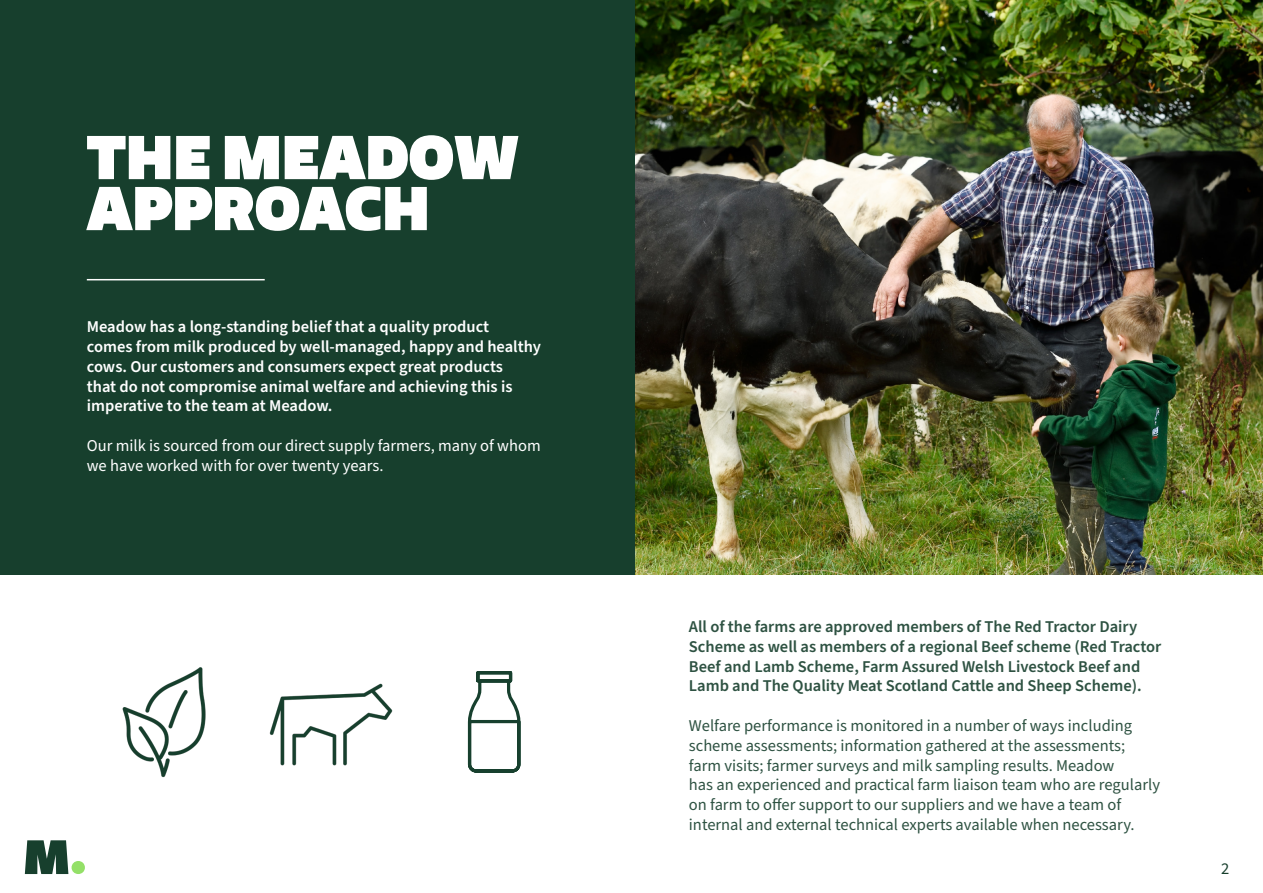
<style>
.page{position:relative;width:1263px;height:893px;background:#fff}
.page>*{position:absolute;margin:0;border:0;box-sizing:border-box;transform-origin:0 0}
.t1{font:900 60px "Quatro";color:#fff}
.t2{font:16.5px "Source Sans Pro";color:#2e5242}
.t3{font:600 16.5px/19.8px "Source Sans Pro";color:#fff}
.t4{font:600 16.5px "Source Sans Pro";color:#2e5242}
.t5{font:16.5px/19.8px "Source Sans Pro";color:#fff}
.t6{font:16.5px "Source Sans Pro";color:#173f2d}
</style>
<div class="page">
<div style="left:0;top:0;width:636px;height:575px;background:#173f2d"></div>
<hr style="left:87px;top:279px;width:178px;height:1px;background:#fff">
<img style="left:636px;top:0;width:627px;height:574px">
<svg style="left:25px;top:840px;width:43px;height:34px"></svg>
<div style="left:72px;top:861px;width:13px;height:13px;background:#94e068;border-radius:50%"></div>
<img style="left:269px;top:683px;width:124px;height:83px">
<img style="left:122px;top:667px;width:84px;height:111px">
<svg style="left:467px;top:671px;width:54px;height:102px"></svg>
<p class="t1" style="left:87px;top:119px;width:434px">THE MEADOW</p>
<p class="t1" style="left:87px;top:170px;width:344px">APPROACH</p>
<p class="t3" style="left:87px;top:317px;width:404px">Meadow has a long-standing belief that a quality product</p>
<p class="t3" style="left:87px;top:337px;width:456px">comes from milk produced by well-managed, happy and healthy cows. Our customers and consumers expect great products<br>that do not compromise animal welfare and achieving this is imperative to the team at Meadow.</p>
<p class="t5" style="left:87px;top:436px;width:455px">Our milk is sourced from our direct supply farmers, many of whom we have worked with for over twenty years.</p>
<p class="t4" style="left:689px;top:616px;width:450px">All of the farms are approved members of The Red Tractor Dairy</p>
<p class="t4" style="left:689px;top:635px;width:474px">Scheme as well as members of a regional Beef scheme (Red Tractor</p>
<p class="t4" style="left:689px;top:655px;width:453px">Beef and Lamb Scheme, Farm Assured Welsh Livestock Beef and</p>
<p class="t4" style="left:689px;top:675px;width:454px">Lamb and The Quality Meat Scotland Cattle and Sheep Scheme).</p>
<p class="t2" style="left:689px;top:715px;width:445px">Welfare performance is monitored in a number of ways including</p>
<p class="t2" style="left:689px;top:734px;width:438px">scheme assessments; information gathered at the assessments;</p>
<p class="t2" style="left:689px;top:754px;width:427px">farm visits; farmer surveys and milk sampling results. Meadow</p>
<p class="t2" style="left:689px;top:774px;width:473px">has an experienced and practical farm liaison team who are regularly</p>
<p class="t2" style="left:689px;top:794px;width:434px">on farm to offer support to our suppliers and we have a team of</p>
<p class="t2" style="left:689px;top:814px;width:447px">internal and external technical experts available when necessary.</p>
<p class="t6" style="left:1221px;top:858px;width:10px">2</p>
</div>
